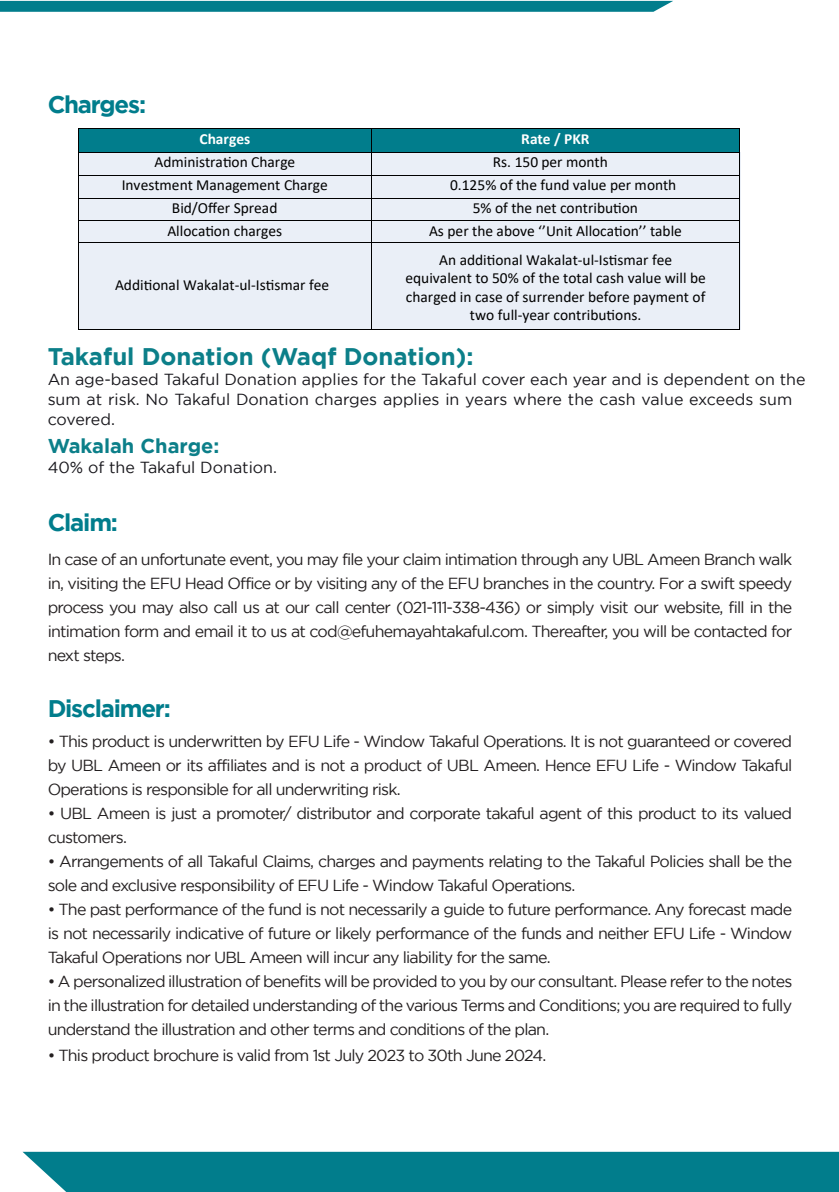
<style>
.page{position:relative;width:839px;height:1192px;background:#fff}
.page>*{position:absolute;margin:0;border:0;box-sizing:border-box;transform-origin:0 0}
.t1{font:700 24px "Gotham";color:#0c7f89}
.t2{font:700 24px "Gotham";letter-spacing:-.05em;color:#017d8c}
.t3{font:700 20px "Gotham";color:#0c7f89}
.t4{font:16px/24px "Gotham";letter-spacing:-.05em;color:#231f20;text-align:justify}
.t5{font:16px/20px "Gotham";color:#18171c}
.t6{font:15.4px/18.4px "Calibri";color:#000;text-align:center}
.t7{font:700 15.4px "Calibri";color:#fff}
</style>
<div class="page">
<svg style="left:0;top:1px;width:673px;height:11px;background:#09818f"></svg>
<div style="left:23px;top:1151px;width:815px;height:41px;background:#017d8c"></div>
<div style="left:79px;top:152px;width:660px;height:177px;background:#eaeff7"></div>
<div style="left:78px;top:128px;width:661px;height:24px;background:#017d8c"></div>
<hr style="left:79px;top:128px;width:291px;height:1px;background:#000">
<hr style="left:371px;top:128px;width:368px;height:1px;background:#000">
<hr style="left:79px;top:152px;width:291px;height:1px;background:#000">
<hr style="left:371px;top:152px;width:368px;height:1px;background:#000">
<hr style="left:79px;top:175px;width:291px;height:1px;background:#000">
<hr style="left:371px;top:175px;width:368px;height:1px;background:#000">
<hr style="left:79px;top:198px;width:291px;height:1px;background:#000">
<hr style="left:371px;top:198px;width:368px;height:1px;background:#000">
<hr style="left:79px;top:220px;width:291px;height:1px;background:#000">
<hr style="left:371px;top:220px;width:368px;height:1px;background:#000">
<svg style="left:78px;top:128px;width:1px;height:115px"></svg>
<hr style="left:79px;top:243px;width:291px;height:1px;background:#000">
<hr style="left:371px;top:243px;width:368px;height:1px;background:#000">
<svg style="left:739px;top:128px;width:1px;height:115px"></svg>
<hr style="left:78px;top:243px;width:1px;height:86px;background:#000">
<hr style="left:79px;top:329px;width:291px;height:1px;background:#000">
<hr style="left:370px;top:243px;width:1px;height:86px;background:#000">
<hr style="left:371px;top:329px;width:368px;height:1px;background:#000">
<hr style="left:739px;top:243px;width:1px;height:86px;background:#000">
<h1 class="t2" style="left:48px;top:90px;width:100px">Charges:</h1>
<p class="t7" style="left:199px;top:128px;width:52px">Charges</p>
<p class="t7" style="left:521px;top:128px;width:70px">Rate / PKR</p>
<p class="t6" style="left:154px;top:152px;width:142px">Administration Charge</p>
<p class="t6" style="left:492px;top:152px;width:116px">Rs. 150 per month</p>
<p class="t6" style="left:122px;top:175px;width:207px">Investment Management Charge</p>
<p class="t6" style="left:450px;top:175px;width:228px">0.125% of the fund value per month</p>
<p class="t6" style="left:172px;top:199px;width:107px">Bid/Offer Spread</p>
<p class="t6" style="left:472px;top:199px;width:167px">5% of the net contribution</p>
<p class="t6" style="left:167px;top:221px;width:116px">Allocation charges</p>
<p class="t6" style="left:429px;top:221px;width:254px">As per the above ‘’Unit Allocation’’ table</p>
<p class="t6" style="left:115px;top:276px;width:215px">Additional Wakalat-ul-Istismar fee</p>
<p class="t6" style="left:405px;top:250px;width:302px">An additional Wakalat-ul-Istismar fee equivalent to 50% of the total cash value will be charged in case of surrender before payment of two full-year contributions.</p>
<h1 class="t1" style="left:48px;top:342px;width:427px">Takaful Donation (Waqf Donation):</h1>
<p class="t5" style="left:48px;top:369px;width:759px">An age-based Takaful Donation applies for the Takaful cover each year and is dependent on the sum at risk. No Takaful Donation charges applies in years where the cash value exceeds sum covered.</p>
<p class="t3" style="left:48px;top:434px;width:173px">Wakalah Charge:</p>
<p class="t5" style="left:48px;top:457px;width:231px">40% of the Takaful Donation.</p>
<h1 class="t2" style="left:48px;top:508px;width:72px">Claim:</h1>
<p class="t4" style="left:48px;top:547px;width:745px">In case of an unfortunate event, you may file your claim intimation through any UBL Ameen Branch walk in, visiting the EFU Head Office or by visiting any of the EFU branches in the country. For a swift speedy process you may also call us at our call center (021-111-338-436) or simply visit our website, fill in the intimation form and email it to us at cod@efuhemayahtakaful.com. Thereafter, you will be contacted for next steps.</p>
<h1 class="t2" style="left:48px;top:694px;width:125px">Disclaimer:</h1>
<p class="t4" style="left:48px;top:729px;width:745px">• This product is underwritten by EFU Life - Window Takaful Operations. It is not guaranteed or covered by UBL Ameen or its affiliates and is not a product of UBL Ameen. Hence EFU Life - Window Takaful Operations is responsible for all underwriting risk.</p>
<p class="t4" style="left:48px;top:801px;width:745px">• UBL Ameen is just a promoter/ distributor and corporate takaful agent of this product to its valued customers.</p>
<p class="t4" style="left:48px;top:849px;width:745px">• Arrangements of all Takaful Claims, charges and payments relating to the Takaful Policies shall be the sole and exclusive responsibility of EFU Life - Window Takaful Operations.</p>
<p class="t4" style="left:48px;top:897px;width:745px">• The past performance of the fund is not necessarily a guide to future performance. Any forecast made is not necessarily indicative of future or likely performance of the funds and neither EFU Life - Window Takaful Operations nor UBL Ameen will incur any liability for the same.</p>
<p class="t4" style="left:48px;top:969px;width:745px">• A personalized illustration of benefits will be provided to you by our consultant. Please refer to the notes in the illustration for detailed understanding of the various Terms and Conditions; you are required to fully understand the illustration and other terms and conditions of the plan.</p>
<p class="t4" style="left:48px;top:1043px;width:500px">• This product brochure is valid from 1st July 2023 to 30th June 2024.</p>
</div>
